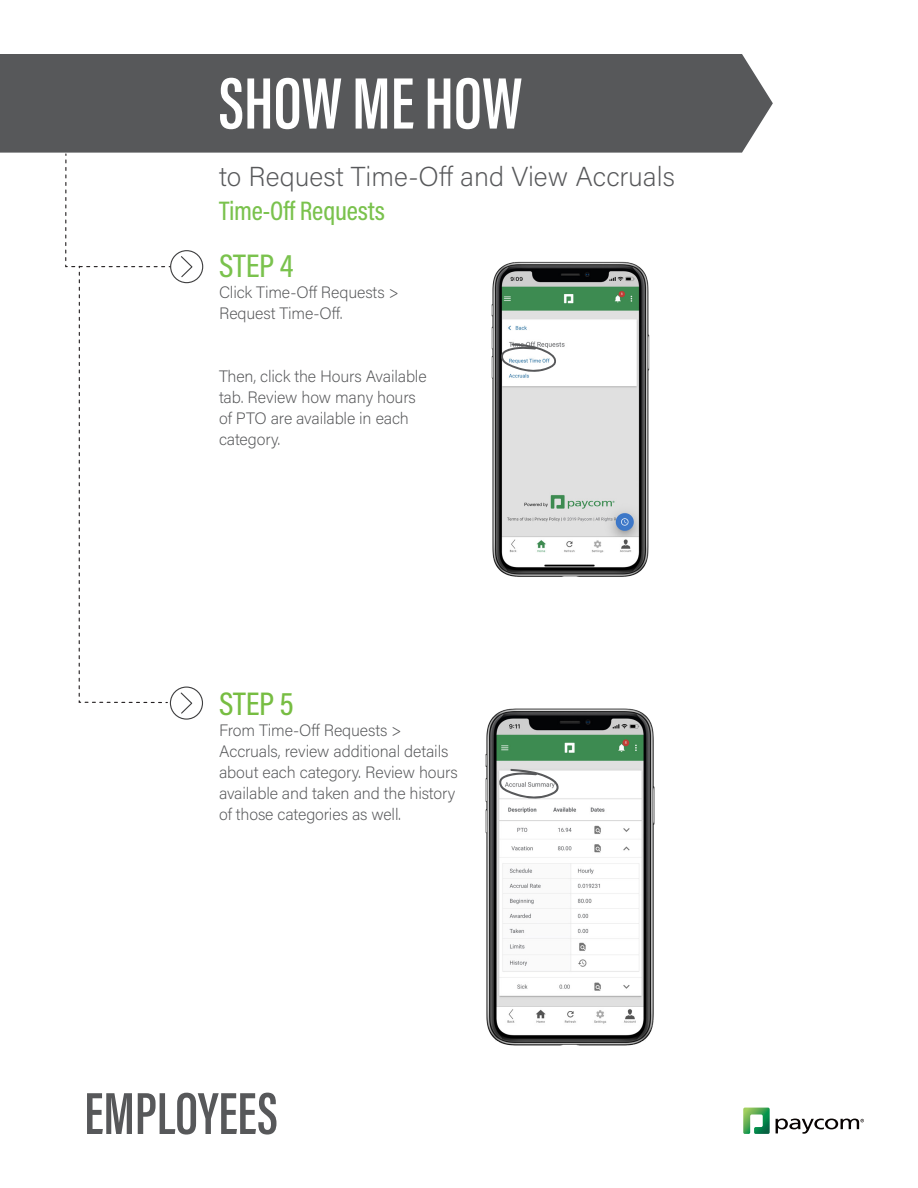
<style>
.page{position:relative;width:918px;height:1188px;background:#fff}
.page>*{position:absolute;margin:0;border:0;box-sizing:border-box;transform-origin:0 0}
.t1{font:600 75px "Acumin Pro Extra Cond";color:#fff}
.t2{font:600 61.05px "Acumin Pro Extra Cond";color:#57585a}
.t3{font:500 33px "Acumin Pro Cond";color:#7ac24d}
.t4{font:500 33px "Acumin Pro Cond";color:#77bd42}
.t5{font:200 27.3px "Acumin Pro";color:#57585a}
.t6{font:500 27px "Acumin Pro Cond";letter-spacing:-.005em;color:#7ac24d}
.t7{font:200 16.5px/21px "Acumin Pro";letter-spacing:-.01em;color:#57585a}
</style>
<div class="page">
<div style="left:0;top:54px;width:773px;height:99px;background:#57585a"></div>
<svg style="left:743px;top:1108px;width:27px;height:26px"></svg>
<svg style="left:776px;top:1119px;width:88px;height:15px"></svg>
<svg style="left:65px;top:153px;width:107px;height:551px"></svg>
<div style="left:170px;top:250px;width:33px;height:33px;border:1px solid #3e3e3f;border-radius:50%"></div>
<svg style="left:181px;top:256px;width:12px;height:22px"></svg>
<div style="left:170px;top:687px;width:32px;height:32px;background:#fff;border-radius:50%"></div>
<div style="left:170px;top:687px;width:33px;height:33px;border:1px solid #3e3e3f;border-radius:50%"></div>
<svg style="left:180px;top:692px;width:13px;height:22px"></svg>
<img style="left:485px;top:708px;width:170px;height:338px">
<svg style="left:498px;top:769px;width:62px;height:31px"></svg>
<img style="left:491px;top:261px;width:159px;height:316px">
<svg style="left:500px;top:343px;width:57px;height:30px"></svg>
<p class="t1" style="left:219px;top:58px;width:305px">SHOW ME HOW</p>
<p class="t5" style="left:219px;top:157px;width:457px">to Request Time-Off and View Accruals</p>
<p class="t6" style="left:219px;top:193px;width:167px">Time-Off Requests</p>
<p class="t3" style="left:219px;top:244px;width:76px">STEP 4</p>
<p class="t7" style="left:219px;top:281px;width:181px">Click Time-Off Requests &gt;</p>
<p class="t7" style="left:219px;top:302px;width:125px">Request Time-Off.</p>
<p class="t7" style="left:219px;top:365px;width:209px">Then, click the Hours Available tab. Review how many hours of PTO are available in each category.</p>
<p class="t4" style="left:219px;top:683px;width:76px">STEP 5</p>
<p class="t7" style="left:219px;top:719px;width:240px">From Time-Off Requests &gt;<br>Accruals, review additional details about each category. Review hours available and taken and the history of those categories as well.</p>
<h2 class="t2" style="left:84px;top:1076px;width:195px">EMPLOYEES</h2>
</div>
